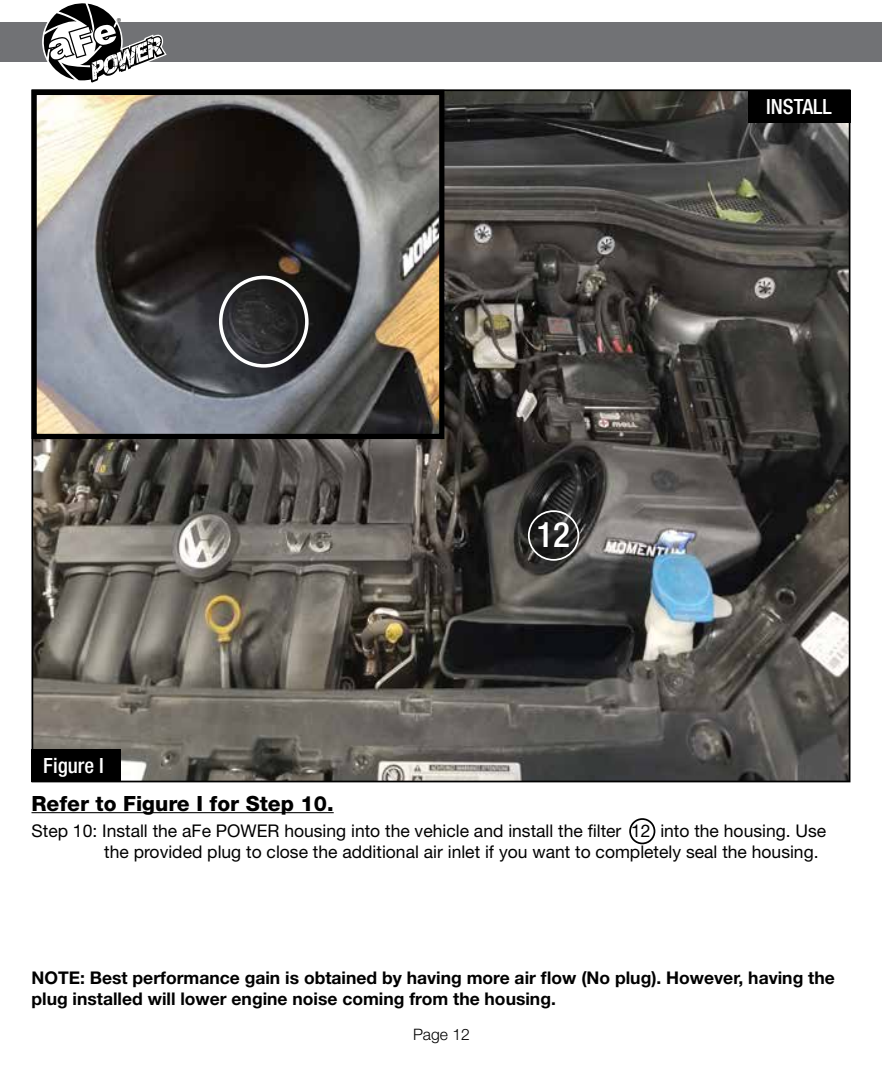
<style>
.page{position:relative;width:882px;height:1071px;background:#fff}
.page>*{position:absolute;margin:0;border:0;box-sizing:border-box;transform-origin:0 0}
.t1{font:500 condensed 35px "Helvetica Neue";color:#fff}
.t2{font:800 21px "Helvetica Neue";color:#000}
.t3{font:500 condensed 21px "Helvetica Neue";color:#fff}
.t4{font:17.5px/21px "Helvetica Neue";color:#000}
.t5{font:700 17.5px/21px "Helvetica Neue";color:#000}
.t6{font:300 15.75px "Helvetica Neue";color:#000}
.t7{font:8.75px "Myriad";color:#000}
</style>
<div class="page">
<hr style="left:32px;top:812px;width:302px;height:1px;background:#000">
<img style="left:35px;top:92px;width:812px;height:687px">
<div style="left:32px;top:749px;width:89px;height:33px;background:#000"></div>
<div style="left:748px;top:90px;width:102px;height:33px;background:#000"></div>
<div style="left:0;top:23px;width:882px;height:39px;background:#717275"></div>
<svg style="left:43px;top:3px;width:124px;height:80px"></svg>
<div style="left:629px;top:818px;width:26px;height:26px;border:2px solid #000;border-radius:50%"></div>
<div style="left:528px;top:510px;width:51px;height:51px;border:2px solid #fff;border-radius:50%"></div>
<img style="left:38px;top:96px;width:400px;height:337px">
<div style="left:32px;top:90px;width:412px;height:349px;border:5px solid #000"></div>
<div style="left:219px;top:276px;width:90px;height:92px;border:4px solid #fff;border-radius:50%"></div>
<p class="t7" style="left:117px;top:17px;width:6px">®</p>
<p class="t3" style="left:43px;top:753px;width:62px">Figure I</p>
<p class="t2" style="left:32px;top:791px;width:304px">Refer to Figure I for Step 10.</p>
<h1 class="t1" style="left:536px;top:514px;width:35px">12</h1>
<p class="t3" style="left:766px;top:94px;width:67px">INSTALL</p>
<p class="t4" style="left:104px;top:820px;width:724px;text-indent:-73px">Step 10: Install the aFe POWER housing into the vehicle and install the filter 12 into the housing. Use the provided plug to close the additional air inlet if you want to completely seal the housing.</p>
<p class="t5" style="left:32px;top:967px;width:805px">NOTE: Best performance gain is obtained by having more air flow (No plug). However, having the plug installed will lower engine noise coming from the housing.</p>
<p class="t6" style="left:413px;top:1024px;width:58px">Page 12</p>
</div>
